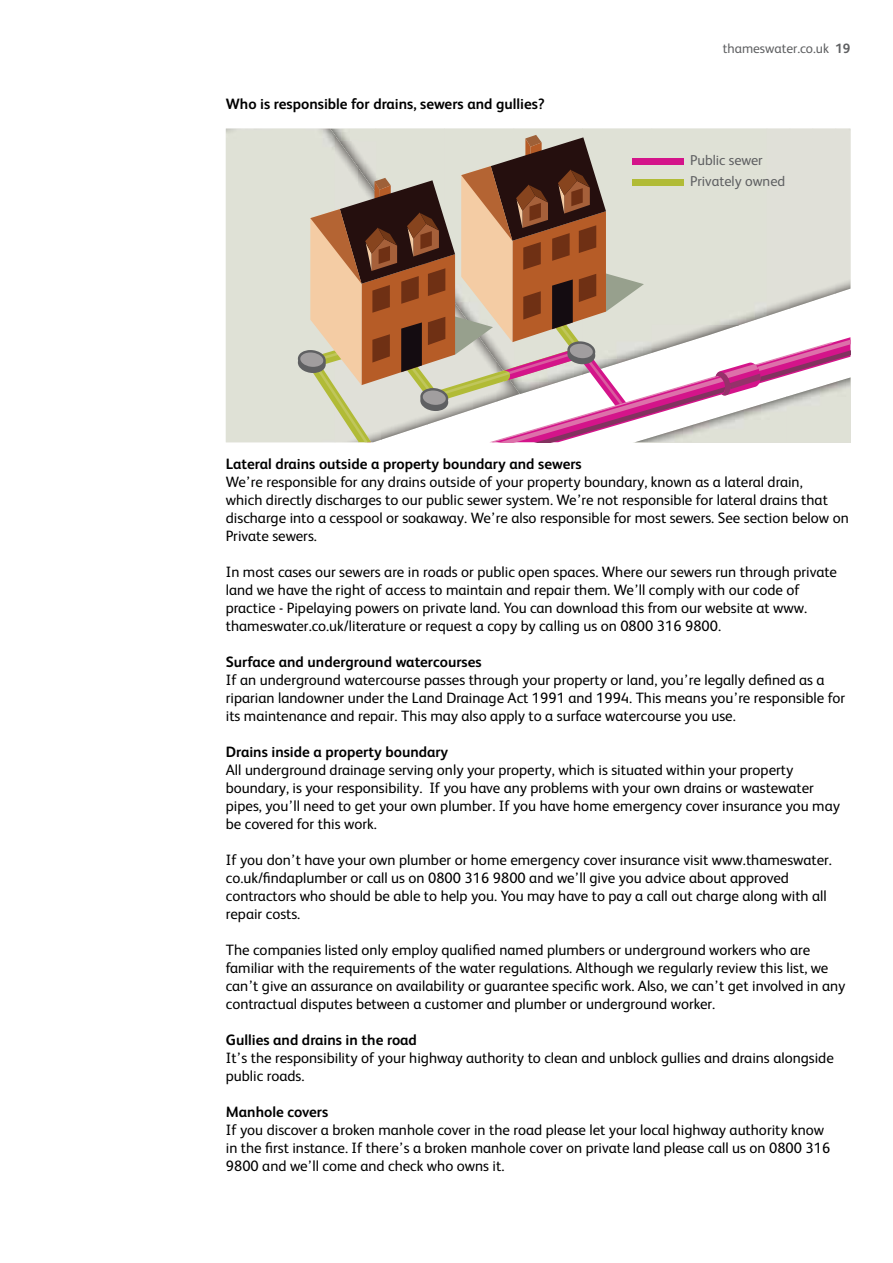
<style>
.page{position:relative;width:893px;height:1263px;background:#fff}
.page>*{position:absolute;margin:0;border:0;box-sizing:border-box;transform-origin:0 0}
.t1{font:15px/18px "FS Albert";color:#000}
.t2{font:700 15px "FS Albert";color:#000}
.t3{font:14.25px/21.3px "FS Albert";color:#5f6062}
.t4{font:13.5px "FS Albert";color:#5f6062}
.s1{font-weight:700}
</style>
<div class="page">
<svg style="left:226px;top:135px;width:624px;height:307px;background:#cbb8ac"></svg>
<p class="t2" style="left:226px;top:94px;width:320px">Who is responsible for drains, sewers and gullies?</p>
<p class="t4" style="left:723px;top:39px;width:129px">thameswater.co.uk <span class="s1">19</span></p>
<p class="t3" style="left:690px;top:149px;width:96px">Public sewer<br>Privately owned</p>
<p class="t2" style="left:226px;top:454px;width:357px">Lateral drains outside a property boundary and sewers</p>
<p class="t1" style="left:226px;top:472px;width:624px">We’re responsible for any drains outside of your property boundary, known as a lateral drain,<br>which directly discharges to our public sewer system. We’re not responsible for lateral drains that discharge into a cesspool or soakaway. We’re also responsible for most sewers. See section below on Private sewers.</p>
<p class="t1" style="left:226px;top:562px;width:613px">In most cases our sewers are in roads or public open spaces. Where our sewers run through private land we have the right of access to maintain and repair them. We’ll comply with our code of practice - Pipelaying powers on private land. You can download this from our website at www. thameswater.co.uk/literature or request a copy by calling us on 0800 316 9800.</p>
<p class="t2" style="left:226px;top:652px;width:257px">Surface and underground watercourses</p>
<p class="t1" style="left:226px;top:670px;width:621px">If an underground watercourse passes through your property or land, you’re legally defined as a riparian landowner under the Land Drainage Act 1991 and 1994. This means you’re responsible for its maintenance and repair. This may also apply to a surface watercourse you use.</p>
<p class="t2" style="left:226px;top:742px;width:224px">Drains inside a property boundary</p>
<p class="t1" style="left:226px;top:760px;width:616px">All underground drainage serving only your property, which is situated within your property boundary, is your responsibility. If you have any problems with your own drains or wastewater pipes, you’ll need to get your own plumber. If you have home emergency cover insurance you may be covered for this work.</p>
<p class="t1" style="left:226px;top:850px;width:608px">If you don’t have your own plumber or home emergency cover insurance visit www.thameswater. co.uk/findaplumber or call us on 0800 316 9800 and we’ll give you advice about approved contractors who should be able to help you. You may have to pay a call out charge along with all repair costs.</p>
<p class="t1" style="left:226px;top:940px;width:621px">The companies listed only employ qualified named plumbers or underground workers who are familiar with the requirements of the water regulations. Although we regularly review this list, we can’t give an assurance on availability or guarantee specific work. Also, we can’t get involved in any contractual disputes between a customer and plumber or underground worker.</p>
<p class="t2" style="left:226px;top:1030px;width:193px">Gullies and drains in the road</p>
<p class="t1" style="left:226px;top:1048px;width:609px">It’s the responsibility of your highway authority to clean and unblock gullies and drains alongside public roads.</p>
<p class="t2" style="left:226px;top:1102px;width:104px">Manhole covers</p>
<p class="t1" style="left:226px;top:1120px;width:606px">If you discover a broken manhole cover in the road please let your local highway authority know in the first instance. If there’s a broken manhole cover on private land please call us on 0800 316<br>9800 and we’ll come and check who owns it.</p>
</div>
